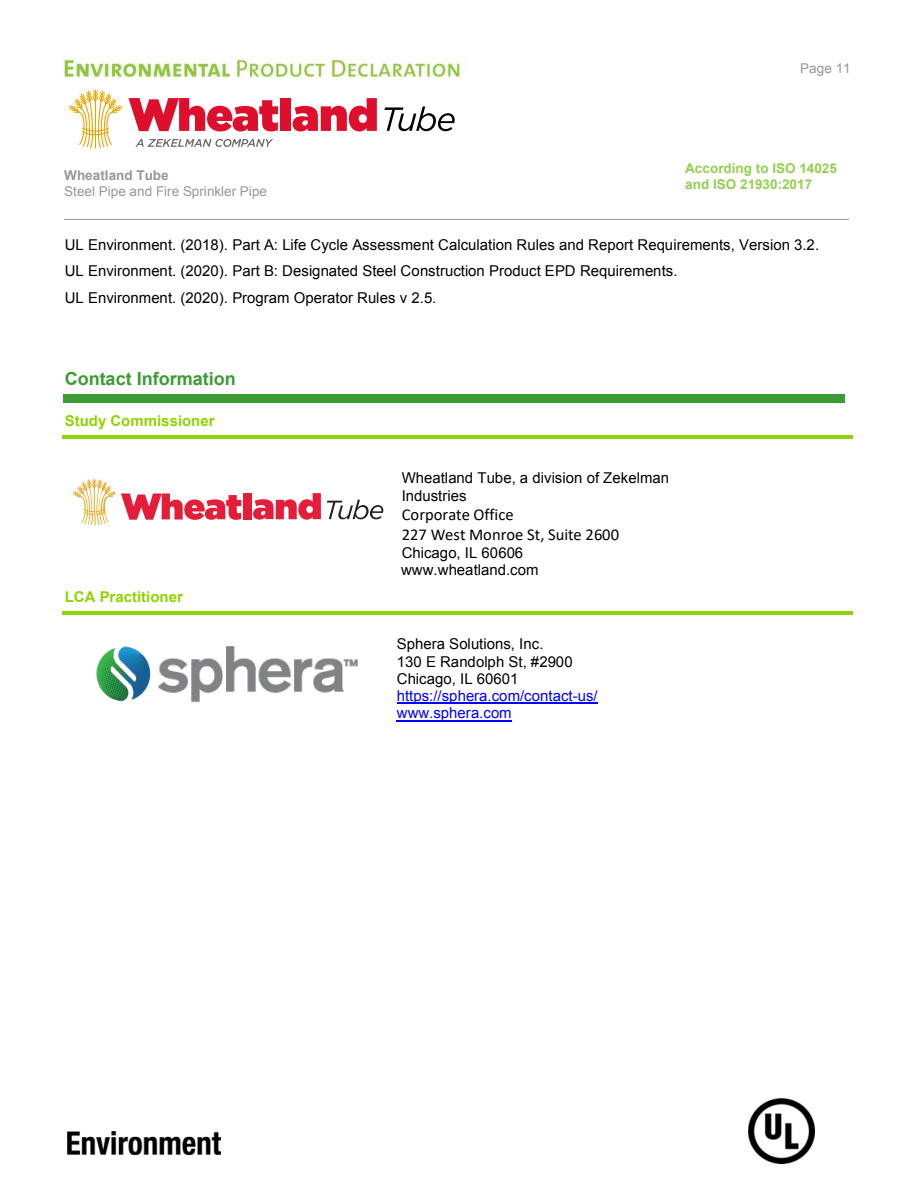
<style>
.page{position:relative;width:918px;height:1188px;background:#fff}
.page>*{position:absolute;margin:0;border:0;box-sizing:border-box;transform-origin:0 0}
.t1{font:700 18px "Arial";color:#3d9b35}
.t2{font:16.5px/20.1px "Calibri";color:#000}
.t3{font:15px/17.2px "Arial";color:#000}
.t4{font:15px/17.2px "Arial";color:#00f}
.t5{font:700 15px "Arial";letter-spacing:.005em;color:#8fd400}
.t6{font:13.5px "Arial";letter-spacing:.005em;color:#969797}
.t7{font:700 13.5px/15.6px "Arial";color:#92d050}
.t8{font:700 13.5px "Arial";color:#969797}
</style>
<div class="page">
<img style="left:67px;top:1132px;width:154px;height:23px">
<img style="left:749px;top:1099px;width:65px;height:65px">
<img style="left:64px;top:57px;width:403px;height:23px">
<hr style="left:64px;top:219px;width:785px;height:1px;background:#969797">
<div style="left:63px;top:394px;width:782px;height:9px;background:#3d9b35"></div>
<hr style="left:63px;top:435px;width:790px;height:4px;background:#8fd400">
<hr style="left:63px;top:611px;width:790px;height:3px;background:#8fd400">
<hr style="left:397px;top:703px;width:201px;height:1px;background:#00f">
<hr style="left:397px;top:720px;width:115px;height:1px;background:#00f">
<svg style="left:73px;top:479px;width:168px;height:46px"></svg>
<div style="left:243px;top:493px;width:9px;height:26px;background:#e41d38"></div>
<svg style="left:253px;top:493px;width:68px;height:27px"></svg>
<svg style="left:327px;top:500px;width:56px;height:19px"></svg>
<img style="left:96px;top:646px;width:262px;height:57px">
<svg style="left:69px;top:90px;width:53px;height:59px"></svg>
<svg style="left:128px;top:98px;width:150px;height:33px"></svg>
<div style="left:280px;top:98px;width:11px;height:33px;background:#de0e2d"></div>
<svg style="left:293px;top:98px;width:84px;height:33px"></svg>
<svg style="left:384px;top:106px;width:71px;height:25px"></svg>
<svg style="left:135px;top:139px;width:138px;height:8px"></svg>
<p class="t8" style="left:64px;top:167px;width:106px">Wheatland Tube</p>
<p class="t6" style="left:64px;top:183px;width:204px">Steel Pipe and Fire Sprinkler Pipe</p>
<p class="t6" style="left:800px;top:59px;width:52px">Page 11</p>
<p class="t7" style="left:685px;top:161px;width:153px">According to ISO 14025 and ISO 21930:2017</p>
<p class="t3" style="left:65px;top:232px;width:756px;line-height:26.2px">UL Environment. (2018). Part A: Life Cycle Assessment Calculation Rules and Report Requirements, Version 3.2.<br>UL Environment. (2020). Part B: Designated Steel Construction Product EPD Requirements.<br>UL Environment. (2020). Program Operator Rules v 2.5.</p>
<p class="t1" style="left:65px;top:366px;width:173px">Contact Information</p>
<p class="t5" style="left:65px;top:411px;width:151px">Study Commissioner</p>
<p class="t5" style="left:65px;top:587px;width:120px">LCA Practitioner</p>
<p class="t3" style="left:402px;top:470px;width:269px">Wheatland Tube, a division of Zekelman<br>Industries</p>
<p class="t2" style="left:402px;top:504px;width:219px">Corporate Office<br>227 West Monroe St, Suite 2600</p>
<p class="t3" style="left:401px;top:544px;width:139px">Chicago, IL 60606 www.wheatland.com</p>
<p class="t3" style="left:397px;top:636px;width:177px">Sphera Solutions, Inc.<br>130 E Randolph St, #2900<br>Chicago, IL 60601</p>
<p class="t4" style="left:397px;top:687px;width:202px">https://sphera.com/contact-us/ www.sphera.com</p>
</div>
